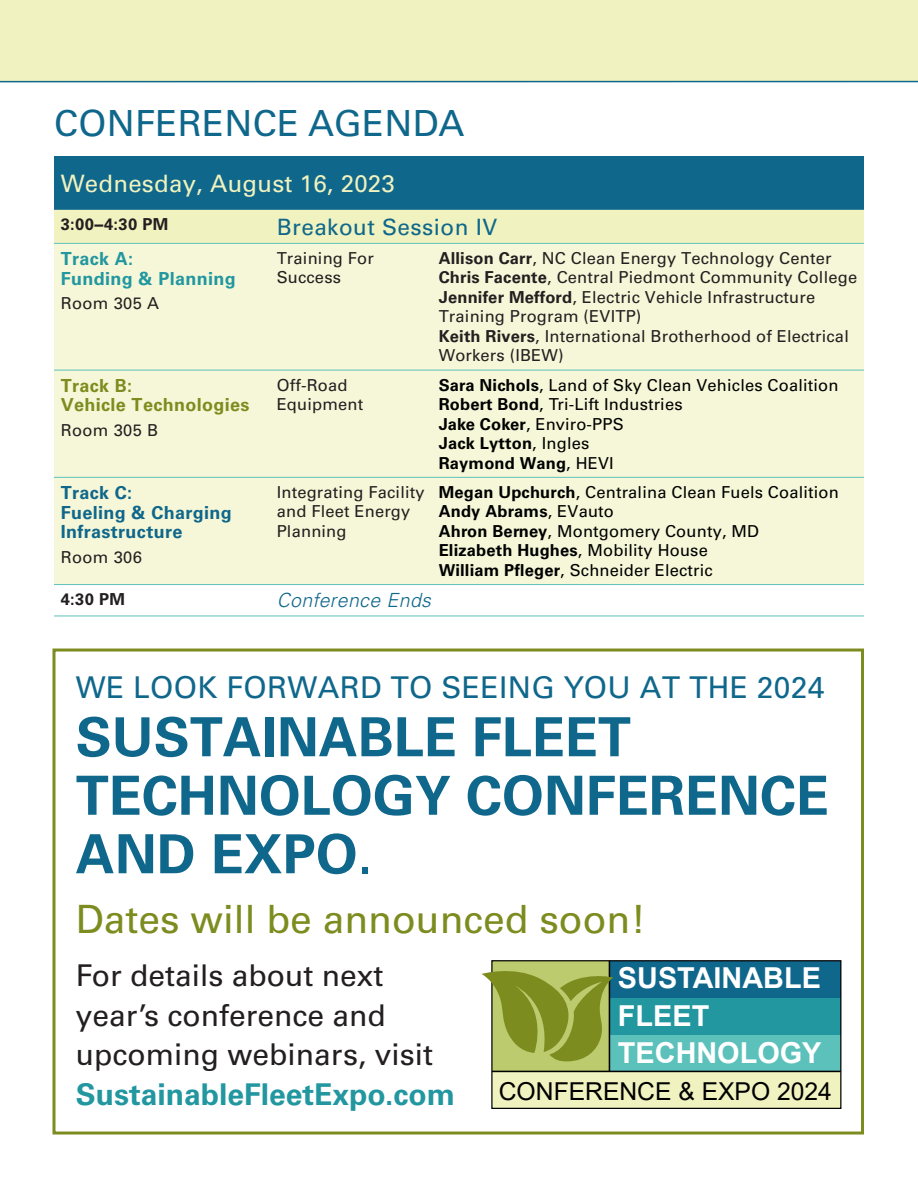
<style>
.page{position:relative;width:918px;height:1188px;background:#fff}
.page>*{position:absolute;margin:0;border:0;box-sizing:border-box;transform-origin:0 0}
.t1{font:700 54px/58.5px "Univers LT Std";color:#0f678b}
.t2{font:39px "Univers LT Std";color:#7d8c1f}
.Agenda_Heading{font:36px "Univers LT Std";letter-spacing:.01em;color:#0f678b}
.text{font:30px "Univers LT Std";color:#231f20}
.t3{font:30px "Univers LT Std";letter-spacing:.01em;color:#0f678b}
.text-2{font:700 30px "Univers LT Std";color:#2297a0}
.t4{font:700 28.8px/37px "Arial";color:#fff}
.t5{font:24.6px "Arial";color:#000}
.Date_2{font:24px "Univers LT Std";letter-spacing:.01em;color:#f0f2bf}
.Subheading{font:22.5px "Univers LT Std";letter-spacing:.02em;color:#0f678b}
.Break{font:italic 300 19.5px "Univers LT Std";letter-spacing:.02em;color:#0f678b}
.Track_Name{font:700 18px/19.5px "Univers LT Std";letter-spacing:.02em;color:#0f678b}
.Track_Name-2{font:700 18px "Univers LT Std";letter-spacing:.02em;color:#7d8c1f}
.Track_Name-3{font:700 18px "Univers LT Std";letter-spacing:.02em;color:#2297a0}
.Session_Speaker{font:16.5px/19.5px "Univers LT Std";letter-spacing:.01em;color:#231f20}
.Session_Speaker-2{font:16.5px "Univers LT Std";letter-spacing:.01em;color:#000}
.Session_Speaker-3{font:700 16.5px "Univers LT Std";letter-spacing:.01em;color:#000}
.Session_Title{font:16.5px/19.5px "Univers LT Std";letter-spacing:.01em;color:#231f20}
.Session_Location{font:16.5px "Univers LT Std";letter-spacing:.02em;color:#231f20}
.Session_Time{font:700 16.5px "Univers LT Std";letter-spacing:.02em;color:#231f20}
.s1{font-weight:700}
.s2{font-weight:400}
</style>
<div class="page">
<div style="left:0;top:0;width:918px;height:83px;background:#f0f2bf"></div>
<div style="left:54px;top:156px;width:810px;height:54px;background:#0f678b"></div>
<div style="left:54px;top:210px;width:810px;height:33px;background:#f0f2bf"></div>
<div style="left:54px;top:244px;width:810px;height:340px;background:#f6f7d8"></div>
<svg style="left:54px;top:585px;width:810px;height:31px"></svg>
<hr style="left:270px;top:243px;width:162px;height:1px;background:#5cc1ba">
<hr style="left:432px;top:243px;width:432px;height:1px;background:#5cc1ba">
<hr style="left:270px;top:584px;width:162px;height:1px;background:#5cc1ba">
<hr style="left:432px;top:584px;width:432px;height:1px;background:#5cc1ba">
<hr style="left:270px;top:616px;width:162px;height:1px;background:#5cc1ba">
<hr style="left:432px;top:616px;width:432px;height:1px;background:#5cc1ba">
<hr style="left:54px;top:243px;width:216px;height:1px;background:#5cc1ba">
<hr style="left:54px;top:370px;width:216px;height:1px;background:#5cc1ba">
<hr style="left:270px;top:370px;width:162px;height:1px;background:#5cc1ba">
<hr style="left:432px;top:370px;width:432px;height:1px;background:#5cc1ba">
<hr style="left:54px;top:477px;width:216px;height:1px;background:#5cc1ba">
<hr style="left:270px;top:477px;width:162px;height:1px;background:#5cc1ba">
<hr style="left:432px;top:477px;width:432px;height:1px;background:#5cc1ba">
<hr style="left:54px;top:584px;width:216px;height:1px;background:#5cc1ba">
<hr style="left:54px;top:616px;width:216px;height:1px;background:#5cc1ba">
<div style="left:52px;top:649px;width:812px;height:486px;border:3px solid #7d8c1f"></div>
<div style="left:492px;top:1071px;width:349px;height:37px;background:#f0f2bf"></div>
<div style="left:492px;top:961px;width:117px;height:110px;background:#bbcb6d"></div>
<div style="left:609px;top:1035px;width:232px;height:37px;background:#5cc1ba"></div>
<div style="left:609px;top:998px;width:232px;height:37px;background:#2297a0"></div>
<div style="left:609px;top:961px;width:232px;height:37px;background:#0f678b"></div>
<hr style="left:609px;top:961px;width:1px;height:110px;background:#000">
<hr style="left:492px;top:1071px;width:349px;height:1px;background:#000">
<div style="left:491px;top:960px;width:350px;height:149px;border:1px solid #000"></div>
<svg style="left:482px;top:965px;width:131px;height:97px"></svg>
<p class="Agenda_Heading" style="left:54px;top:101px;width:412px">CONFERENCE AGENDA</p>
<p class="Date_2" style="left:61px;top:169px;width:336px">Wednesday, August 16, 2023</p>
<p class="Session_Time" style="left:61px;top:215px;width:109px">3:00−4:30 PM</p>
<p class="Subheading" style="left:277px;top:213px;width:222px">Breakout Session IV</p>
<p class="Track_Name-3" style="left:61px;top:248px;width:74px">Track A:</p>
<p class="Track_Name-3" style="left:61px;top:268px;width:177px">Funding &amp; Planning</p>
<p class="Session_Location" style="left:61px;top:294px;width:100px">Room 305 A</p>
<p class="Session_Title" style="left:277px;top:248px;width:99px">Training For<br>Success</p>
<p class="Session_Speaker" style="left:439px;top:248px;width:394px"><span class="s1">Allison Carr</span>, NC Clean Energy Technology Center</p>
<p class="Session_Speaker" style="left:439px;top:268px;width:420px"><span class="s1">Chris Facente</span>, Central Piedmont Community College</p>
<p class="Session_Speaker" style="left:439px;top:287px;width:378px"><span class="s1">Jennifer Mefford</span>, Electric Vehicle Infrastructure<br>Training Program (EVITP)</p>
<p class="Session_Speaker" style="left:439px;top:326px;width:412px"><span class="s1">Keith Rivers</span>, International Brotherhood of Electrical<br>Workers (IBEW)</p>
<p class="Track_Name-2" style="left:61px;top:375px;width:73px">Track B:</p>
<p class="Track_Name-2" style="left:61px;top:394px;width:190px">Vehicle Technologies</p>
<p class="Session_Location" style="left:61px;top:420px;width:99px">Room 305 B</p>
<p class="Track_Name" style="left:61px;top:483px;width:73px">Track C:</p>
<p class="Track_Name" style="left:61px;top:503px;width:173px">Fueling &amp; Charging<br>Infrastructure</p>
<p class="Session_Location" style="left:61px;top:547px;width:83px">Room 306</p>
<p class="Session_Title" style="left:277px;top:375px;width:88px">Off-Road<br>Equipment</p>
<p class="Session_Speaker-2" style="left:439px;top:375px;width:401px"><span class="s1">Sara Nichols</span>, Land of Sky Clean Vehicles Coalition</p>
<p class="Session_Speaker-2" style="left:439px;top:395px;width:245px"><span class="s1">Robert Bond</span>, Tri-Lift Industries</p>
<p class="Session_Speaker-2" style="left:439px;top:414px;width:187px"><span class="s1">Jake Coker</span>, Enviro-PPS</p>
<p class="Session_Speaker-3" style="left:439px;top:434px;width:152px">Jack Lytton<span class="s2">, Ingles</span></p>
<p class="Session_Speaker-3" style="left:439px;top:453px;width:177px">Raymond Wang<span class="s2">, HEVI</span></p>
<p class="Session_Title" style="left:277px;top:482px;width:150px">Integrating Facility and Fleet Energy<br>Planning</p>
<p class="Session_Speaker-2" style="left:439px;top:482px;width:402px"><span class="s1">Megan Upchurch</span>, Centralina Clean Fuels Coalition</p>
<p class="Session_Speaker-3" style="left:439px;top:502px;width:177px">Andy Abrams<span class="s2">, EVauto</span></p>
<p class="Session_Speaker-2" style="left:439px;top:521px;width:322px"><span class="s1">Ahron Berney</span>, Montgomery County, MD</p>
<p class="Session_Speaker-3" style="left:439px;top:541px;width:271px">Elizabeth Hughes<span class="s2">, Mobility House</span></p>
<p class="Session_Speaker-2" style="left:439px;top:560px;width:276px"><span class="s1">William Pfleger</span>, Schneider Electric</p>
<p class="Session_Time" style="left:61px;top:590px;width:66px">4:30 PM</p>
<p class="Break" style="left:277px;top:589px;width:156px">Conference Ends</p>
<p class="t3" style="left:76px;top:669px;width:750px">WE LOOK FORWARD TO SEEING YOU AT THE 2024</p>
<p class="t1" style="left:76px;top:708px;width:755px">SUSTAINABLE FLEET<br>TECHNOLOGY CONFERENCE<br>AND EXPO<span class="s2">.</span></p>
<p class="t2" style="left:76px;top:896px;width:571px">Dates will be announced soon!</p>
<p class="text" style="left:76px;top:957px;width:309px">For details about next</p>
<p class="text" style="left:76px;top:997px;width:312px">year’s conference and</p>
<p class="text" style="left:76px;top:1037px;width:359px">upcoming webinars, visit</p>
<p class="text-2" style="left:76px;top:1077px;width:381px">SustainableFleetExpo.com</p>
<p class="t5" style="left:499px;top:1074px;width:335px">CONFERENCE &amp; EXPO 2024</p>
<p class="t4" style="left:618px;top:960px;width:205px">SUSTAINABLE<br>FLEET<br>TECHNOLOGY</p>
</div>
